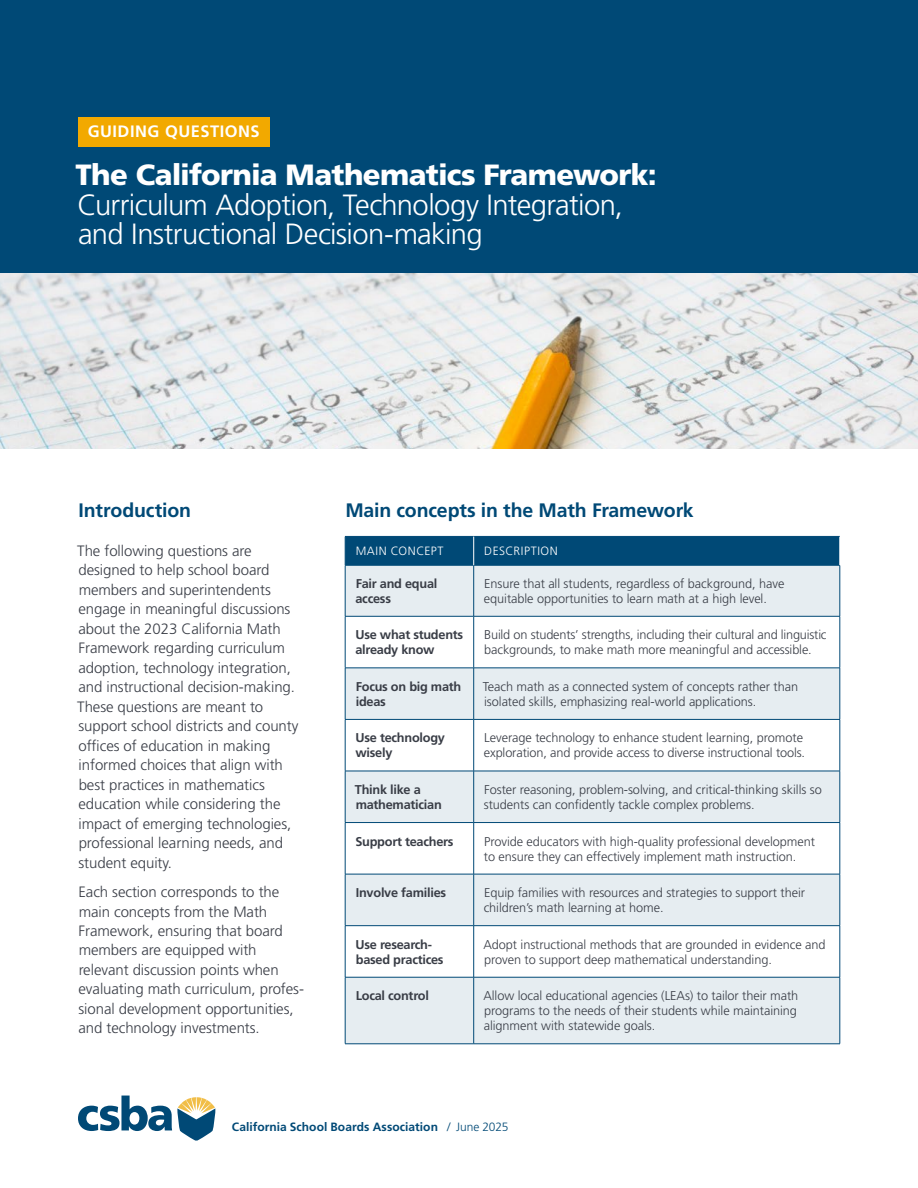
<style>
.page{position:relative;width:918px;height:1188px;background:#fff}
.page>*{position:absolute;margin:0;border:0;box-sizing:border-box;transform-origin:0 0}
.t1{font:300 29.25px/29.2px "Frutiger LT Std";letter-spacing:-.02em;color:#fff}
.t2{font:900 29.25px "Frutiger LT Std";letter-spacing:-.025em;color:#fff}
.t3{font:700 19.5px "Frutiger LT Std";letter-spacing:-.01em;color:#004976}
.t4{font:700 16.5px "Frutiger LT Std";letter-spacing:.03em;color:#fff}
.t5{font:300 15px/19.5px "Frutiger LT Std";letter-spacing:-.005em;color:#393d46}
.t6{font:300 12.75px/15px "Frutiger LT Std";letter-spacing:-.005em;color:#393d46}
.t7{font:700 12.75px/15px "Frutiger LT Std";letter-spacing:-.02em;color:#393d46}
.t8{font:700 12px "Frutiger LT Std";letter-spacing:.005em;color:#004976}
.t9{font:300 12px "Frutiger LT Std";letter-spacing:.045em;color:#fff}
.s1{font-weight:300}
</style>
<div class="page">
<svg style="left:78px;top:1096px;width:138px;height:45px"></svg>
<div style="left:0;top:0;width:918px;height:283px;background:#004976"></div>
<div style="left:78px;top:117px;width:191px;height:29px;background:#f2a900"></div>
<img style="left:0;top:273px;width:918px;height:175px">
<div style="left:346px;top:566px;width:494px;height:478px;background:#e6edf1"></div>
<svg style="left:346px;top:617px;width:494px;height:360px"></svg>
<hr style="left:345px;top:565px;width:129px;height:1px;background:#004976">
<hr style="left:345px;top:565px;width:1px;height:51px;background:#004976">
<hr style="left:474px;top:565px;width:366px;height:1px;background:#004976">
<hr style="left:473px;top:565px;width:1px;height:51px;background:#004976">
<hr style="left:840px;top:565px;width:1px;height:51px;background:#004976">
<hr style="left:345px;top:616px;width:129px;height:1px;background:#004976">
<hr style="left:345px;top:616px;width:1px;height:52px;background:#004976">
<hr style="left:474px;top:616px;width:366px;height:1px;background:#004976">
<hr style="left:473px;top:616px;width:1px;height:52px;background:#004976">
<hr style="left:840px;top:616px;width:1px;height:52px;background:#004976">
<hr style="left:345px;top:668px;width:129px;height:1px;background:#004976">
<hr style="left:345px;top:668px;width:1px;height:51px;background:#004976">
<hr style="left:474px;top:668px;width:366px;height:1px;background:#004976">
<hr style="left:473px;top:668px;width:1px;height:51px;background:#004976">
<hr style="left:840px;top:668px;width:1px;height:51px;background:#004976">
<hr style="left:345px;top:719px;width:129px;height:1px;background:#004976">
<hr style="left:345px;top:720px;width:1px;height:51px;background:#004976">
<hr style="left:474px;top:719px;width:366px;height:1px;background:#004976">
<hr style="left:473px;top:720px;width:1px;height:51px;background:#004976">
<hr style="left:840px;top:720px;width:1px;height:51px;background:#004976">
<hr style="left:345px;top:771px;width:129px;height:1px;background:#004976">
<hr style="left:345px;top:771px;width:1px;height:51px;background:#004976">
<hr style="left:474px;top:771px;width:366px;height:1px;background:#004976">
<hr style="left:473px;top:771px;width:1px;height:51px;background:#004976">
<hr style="left:840px;top:771px;width:1px;height:51px;background:#004976">
<hr style="left:345px;top:822px;width:129px;height:1px;background:#004976">
<hr style="left:345px;top:823px;width:1px;height:51px;background:#004976">
<hr style="left:474px;top:822px;width:366px;height:1px;background:#004976">
<hr style="left:473px;top:823px;width:1px;height:51px;background:#004976">
<hr style="left:840px;top:823px;width:1px;height:51px;background:#004976">
<hr style="left:345px;top:874px;width:129px;height:1px;background:#004976">
<hr style="left:345px;top:874px;width:1px;height:51px;background:#004976">
<hr style="left:474px;top:874px;width:366px;height:1px;background:#004976">
<hr style="left:473px;top:874px;width:1px;height:51px;background:#004976">
<hr style="left:840px;top:874px;width:1px;height:51px;background:#004976">
<hr style="left:345px;top:925px;width:129px;height:1px;background:#004976">
<hr style="left:345px;top:926px;width:1px;height:51px;background:#004976">
<hr style="left:474px;top:925px;width:366px;height:1px;background:#004976">
<hr style="left:473px;top:926px;width:1px;height:51px;background:#004976">
<hr style="left:840px;top:926px;width:1px;height:51px;background:#004976">
<hr style="left:345px;top:977px;width:129px;height:1px;background:#004976">
<hr style="left:345px;top:977px;width:1px;height:67px;background:#004976">
<hr style="left:474px;top:977px;width:366px;height:1px;background:#004976">
<hr style="left:473px;top:977px;width:1px;height:67px;background:#004976">
<hr style="left:840px;top:977px;width:1px;height:67px;background:#004976">
<hr style="left:345px;top:1044px;width:129px;height:1px;background:#004976">
<hr style="left:474px;top:1044px;width:366px;height:1px;background:#004976">
<div style="left:345px;top:536px;width:495px;height:29px;background:#004976"></div>
<p class="t4" style="left:88px;top:122px;width:174px">GUIDING QUESTIONS</p>
<h1 class="t2" style="left:76px;top:157px;width:583px">The California Mathematics Framework:</h1>
<h1 class="t1" style="left:78px;top:190px;width:547px">Curriculum Adoption, Technology Integration, and Instructional Decision-making</h1>
<h2 class="t3" style="left:79px;top:499px;width:114px">Introduction</h2>
<p class="t5" style="left:77px;top:541px;width:223px">The following questions are designed to help school board members and superintendents engage in meaningful discussions about the 2023 California Math<br>Framework regarding curriculum adoption, technology integration, and instructional decision-making.<br>These questions are meant to support school districts and county offices of education in making informed choices that align with best practices in mathematics education while considering the impact of emerging technologies, professional learning needs, and student equity.</p>
<p class="t5" style="left:78px;top:882px;width:227px">Each section corresponds to the main concepts from the Math<br>Framework, ensuring that board members are equipped with relevant discussion points when evaluating math curriculum, profes&shy;sional development opportunities, and technology investments.</p>
<h2 class="t3" style="left:345px;top:499px;width:350px">Main concepts in the Math Framework</h2>
<p class="t9" style="left:356px;top:544px;width:89px">MAIN CONCEPT</p>
<p class="t9" style="left:484px;top:544px;width:75px">DESCRIPTION</p>
<p class="t7" style="left:355px;top:576px;width:83px">Fair and equal access</p>
<p class="t6" style="left:484px;top:576px;width:302px">Ensure that all students, regardless of background, have equitable opportunities to learn math at a high level.</p>
<p class="t7" style="left:355px;top:627px;width:109px">Use what students already know</p>
<p class="t6" style="left:484px;top:628px;width:344px">Build on students’ strengths, including their cultural and linguistic backgrounds, to make math more meaningful and accessible.</p>
<p class="t7" style="left:356px;top:679px;width:107px">Focus on big math ideas</p>
<p class="t6" style="left:483px;top:679px;width:317px">Teach math as a connected system of concepts rather than isolated skills, emphasizing real-world applications.</p>
<p class="t7" style="left:356px;top:731px;width:91px">Use technology wisely</p>
<p class="t6" style="left:484px;top:731px;width:323px">Leverage technology to enhance student learning, promote exploration, and provide access to diverse instructional tools.</p>
<p class="t7" style="left:355px;top:782px;width:88px">Think like a mathematician</p>
<p class="t6" style="left:484px;top:782px;width:340px">Foster reasoning, problem-solving, and critical-thinking skills so students can confidently tackle complex problems.</p>
<p class="t7" style="left:355px;top:834px;width:100px">Support teachers</p>
<p class="t6" style="left:484px;top:834px;width:333px">Provide educators with high-quality professional development to ensure they can effectively implement math instruction.</p>
<p class="t7" style="left:356px;top:885px;width:92px">Involve families</p>
<p class="t6" style="left:484px;top:885px;width:323px">Equip families with resources and strategies to support their children’s math learning at home.</p>
<p class="t7" style="left:356px;top:937px;width:90px">Use research&shy;based practices</p>
<p class="t6" style="left:483px;top:937px;width:344px">Adopt instructional methods that are grounded in evidence and proven to support deep mathematical understanding.</p>
<p class="t7" style="left:356px;top:988px;width:75px">Local control</p>
<p class="t6" style="left:483px;top:989px;width:317px;text-align:justify">Allow local educational agencies (LEAs) to tailor their math programs to the needs of their students while maintaining alignment with statewide goals.</p>
<p class="t8" style="left:232px;top:1120px;width:278px">California School Boards Association <span class="s1">/ June 2025</span></p>
</div>
